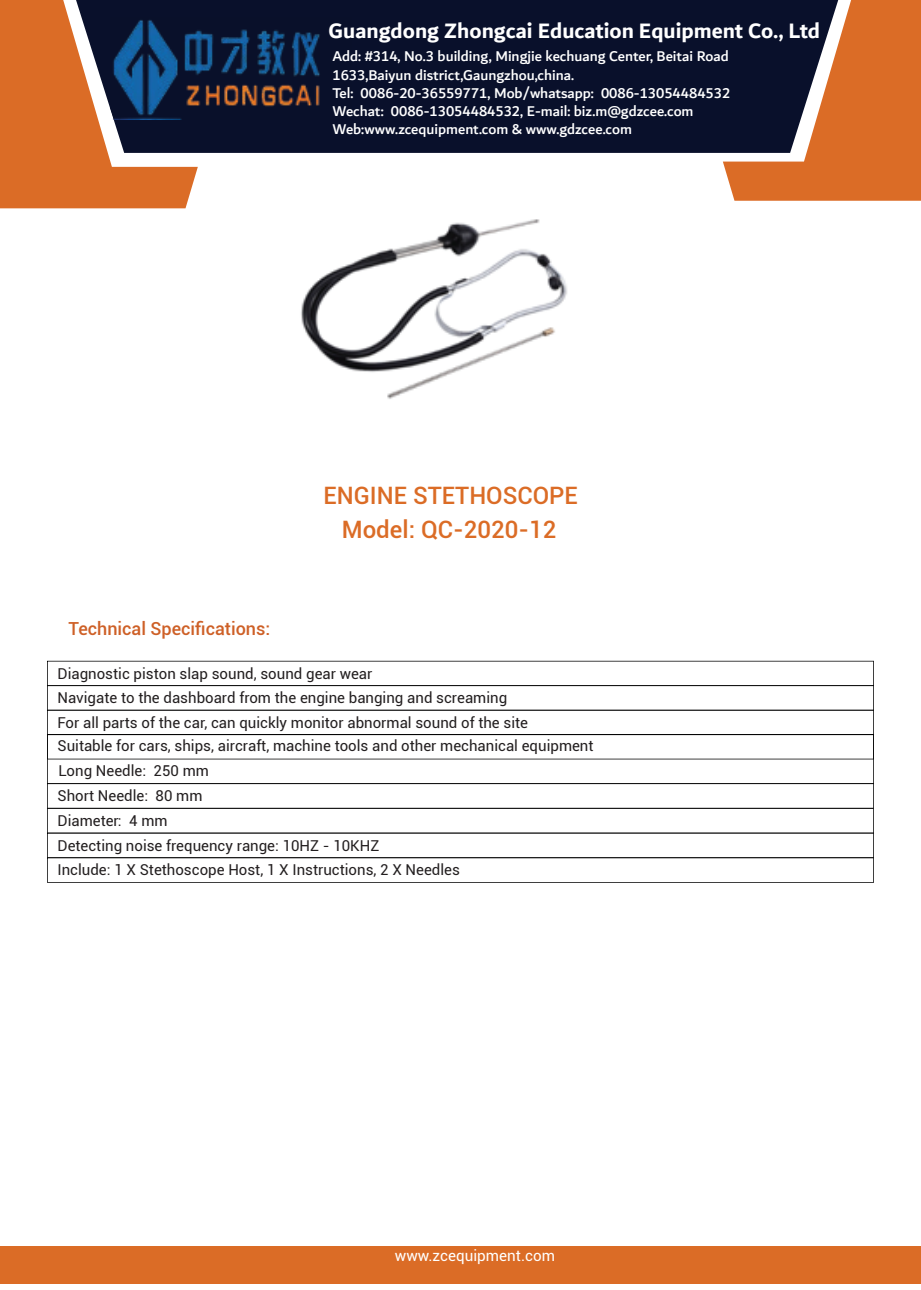
<style>
.page{position:relative;width:921px;height:1290px;background:#fff}
.page>*{position:absolute;margin:0;border:0;box-sizing:border-box;transform-origin:0 0}
.t1{font:500 24px/34px "Roboto";color:#db6c26;text-align:center}
.t2{font:700 22.5px "Dubai";color:#fff}
.t3{font:500 18px "Roboto";color:#ce6027}
.t4{font:500 15.3px/18.3px "Dubai";color:#fff}
.t5{font:15.3px "Roboto";color:#fff}
.t6{font:15px/24.6px "Roboto";color:#231f20}
</style>
<div class="page">
<div style="left:723px;top:0;width:197px;height:201px;background:#db6c26"></div>
<div style="left:198px;top:0;width:639px;height:153px;background:#09102b"></div>
<svg style="left:0;top:0;width:198px;height:208px;background:#b86b3f"></svg>
<img style="left:110px;top:18px;width:241px;height:102px">
<svg style="left:47px;top:661px;width:826px;height:221px"></svg>
<img style="left:301px;top:219px;width:266px;height:180px">
<div style="left:0;top:1245px;width:920px;height:38px;background:#db6c26"></div>
<h2 class="t2" style="left:328px;top:17px;width:492px">Guangdong Zhongcai Education Equipment Co., Ltd</h2>
<p class="t4" style="left:332px;top:47px;width:399px">Add: #314, No.3 building, Mingjie kechuang Center, Beitai Road 1633,Baiyun district,Gaungzhou,china.<br>Tel: 0086-20-36559771, Mob/whatsapp: 0086-13054484532<br>Wechat: 0086-13054484532, E-mail: biz.m@gdzcee.com Web:www.zcequipment.com &amp; www.gdzcee.com</p>
<p class="t3" style="left:69px;top:615px;width:203px">Technical Specifications:</p>
<h1 class="t1" style="left:323px;top:478px;width:256px">ENGINE STETHOSCOPE<br>Model: QC-2020-12</h1>
<p class="t6" style="left:57px;top:660px;width:451px">Diagnostic piston slap sound, sound gear wear<br>Navigate to the dashboard from the engine banging and screaming</p>
<p class="t6" style="left:57px;top:711px;width:537px;line-height:22.6px">For all parts of the car, can quickly monitor abnormal sound of the site<br>Suitable for cars, ships, aircraft, machine tools and other mechanical equipment</p>
<p class="t6" style="left:57px;top:782px;width:146px">Short Needle: 80 mm</p>
<p class="t6" style="left:58px;top:758px;width:152px">Long Needle: 250 mm</p>
<p class="t6" style="left:57px;top:808px;width:323px">Diameter: 4 mm<br>Detecting noise frequency range: 10HZ - 10KHZ</p>
<p class="t6" style="left:57px;top:857px;width:404px">Include: 1 X Stethoscope Host, 1 X Instructions, 2 X Needles</p>
<p class="t5" style="left:394px;top:1245px;width:162px">www.zcequipment.com</p>
</div>
